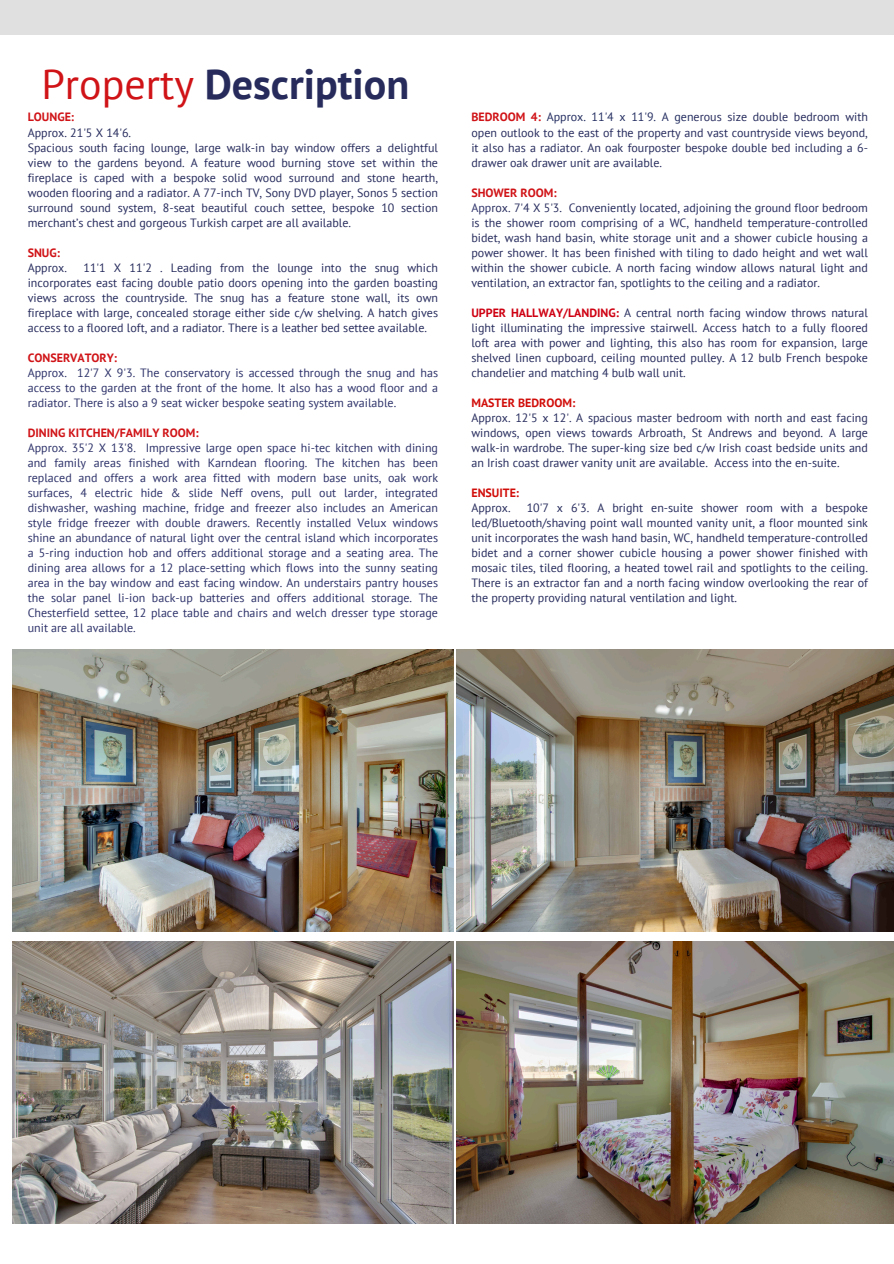
<style>
.page{position:relative;width:894px;height:1264px;background:#fff}
.page>*{position:absolute;margin:0;border:0;box-sizing:border-box;transform-origin:0 0}
.t1{font:700 42px "PT Sans";color:#262b5c}
.t2{font:12px/15px "PT Sans";color:#262b5c;text-align:justify}
.t3{font:12px/15px "PT Sans";color:#2d3269;text-align:justify}
.t4{font:700 12px "PT Sans";color:#d01317}
.t5{font:700 12px "PT Sans";color:#d10d09}
.s1{font-weight:400;color:#d01317}
.s2{font-weight:700;color:#d01317}
.s3{color:#232d60}
.s4{color:#2d3269}
.s5{font-weight:700;color:#ce0012}
</style>
<div class="page">
<div style="left:0;top:0;width:893px;height:34px;background:#dfe0df"></div>
<img style="left:12px;top:649px;width:441px;height:282px">
<img style="left:456px;top:649px;width:437px;height:282px">
<img style="left:12px;top:941px;width:441px;height:282px">
<img style="left:456px;top:941px;width:437px;height:282px">
<p class="t1" style="left:41px;top:56px;width:369px"><span class="s1">Property</span> Description</p>
<h1 class="t4" style="left:28px;top:109px;width:48px">LOUNGE:</h1>
<p class="t2" style="left:28px;top:124px;width:105px">Approx. 21'5 X 14'6.</p>
<p class="t2" style="left:28px;top:139px;width:412px">Spacious south facing lounge, large walk-in bay window offers a delightful view to the gardens beyond. A feature wood burning stove set within the fireplace is caped with a bespoke solid wood surround and stone hearth, wooden flooring and a radiator. A 77-inch TV, Sony DVD player, Sonos 5 section surround sound system, 8-seat beautiful couch settee, bespoke 10 section merchant’s chest and gorgeous Turkish carpet are all available.</p>
<p class="t4" style="left:28px;top:244px;width:34px">SNUG:</p>
<p class="t2" style="left:28px;top:259px;width:41px">Approx.</p>
<p class="t2" style="left:28px;top:259px;width:412px;text-indent:56px">11'1 X 11'2 . Leading from the lounge into the snug which incorporates east facing double patio doors opening into the garden boasting views across the countryside. The snug has a feature stone wall, its own fireplace with large, concealed storage either side c/w shelving. A hatch gives access to a floored loft, and a radiator. There is a leather bed settee available.</p>
<p class="t4" style="left:28px;top:349px;width:91px">CONSERVATORY:</p>
<p class="t3" style="left:28px;top:364px;width:412px">Approx. 12'7 X 9'3. The conservatory is accessed through the snug and has access to the garden at the front of the home. It also has a wood floor and a radiator. There is also a 9 seat wicker bespoke seating system available.</p>
<p class="t4" style="left:28px;top:424px;width:172px">DINING KITCHEN/FAMILY ROOM:</p>
<p class="t3" style="left:28px;top:439px;width:412px">Approx. 35'2 X 13'8. Impressive large open space hi-tec kitchen with dining and family areas finished with Karndean flooring. The kitchen has been replaced and offers a work area fitted with modern base units, oak work surfaces, 4 electric hide &amp; slide Neff ovens, pull out larder, integrated dishwasher, washing machine, fridge and freezer also includes an American style fridge freezer with double drawers. Recently installed Velux windows shine an abundance of natural light over the central island which incorporates a 5-ring induction hob and offers additional storage and a seating area. The dining area allows for a 12 place-setting which flows into the sunny seating area in the bay window and east facing window. An understairs pantry houses the solar panel li-ion back-up batteries and offers additional storage. The Chesterfield settee, 12 place table and chairs and welch dresser type storage unit are all available.</p>
<p class="t2" style="left:471px;top:109px;width:398px"><span class="s2">BEDROOM 4:</span> <span class="s3">Approx. 11'4 x 11'9. A gen</span>erous size double bedroom with open outlook to the east of the property and vast countryside views beyond, it also has a radiator. An oak fourposter bespoke double bed including a 6- drawer oak drawer unit are available.</p>
<p class="t4" style="left:471px;top:184px;width:87px">SHOWER ROOM:</p>
<p class="t2" style="left:471px;top:199px;width:398px"><span class="s4">App</span>rox. 7'4 X 5'3. Conveniently located, adjoining the ground floor bedroom is the shower room comprising of a WC, handheld temperature-controlled bidet, wash hand basin, white storage unit and a shower cubicle housing a power shower. It has been finished with tiling to dado height and wet wall within the shower cubicle. A north facing window allows natural light and ventilation, an extractor fan, spotlights to the ceiling and a radiator.</p>
<p class="t2" style="left:471px;top:304px;width:398px"><span class="s5">UPPER HALLWAY/LANDING:</span> A central north facing window throws natural light illuminating the impressive stairwell. Access hatch to a fully floored loft area with power and lighting, this also has room for expansion, large shelved linen cupboard, ceiling mounted pulley. A 12 bulb French bespoke chandelier and matching 4 bulb wall unit.</p>
<p class="t5" style="left:471px;top:394px;width:105px">MASTER BEDROOM:</p>
<p class="t2" style="left:471px;top:409px;width:398px">Approx. 12'5 x 12'. A spacious master bedroom with north and east facing windows, open views towards Arbroath, St Andrews and beyond. A large walk-in wardrobe. The super-king size bed c/w Irish coast bedside units and an Irish coast drawer vanity unit are available. Access into the en-suite.</p>
<p class="t5" style="left:471px;top:484px;width:49px">ENSUITE:</p>
<p class="t2" style="left:471px;top:499px;width:41px">Approx.</p>
<p class="t2" style="left:471px;top:499px;width:398px;text-indent:55px">10'7 x 6'3. A bright en-suite shower room with a bespoke led/Bluetooth/shaving point wall mounted vanity unit, a floor mounted sink unit incorporates the wash hand basin, WC, handheld temperature-controlled bidet and a corner shower cubicle housing a power shower finished with mosaic tiles, tiled flooring, a heated towel rail and spotlights to the ceiling.<br>There is an extractor fan and a north facing window overlooking the rear of the property providing natural ventilation and light.</p>
</div>
